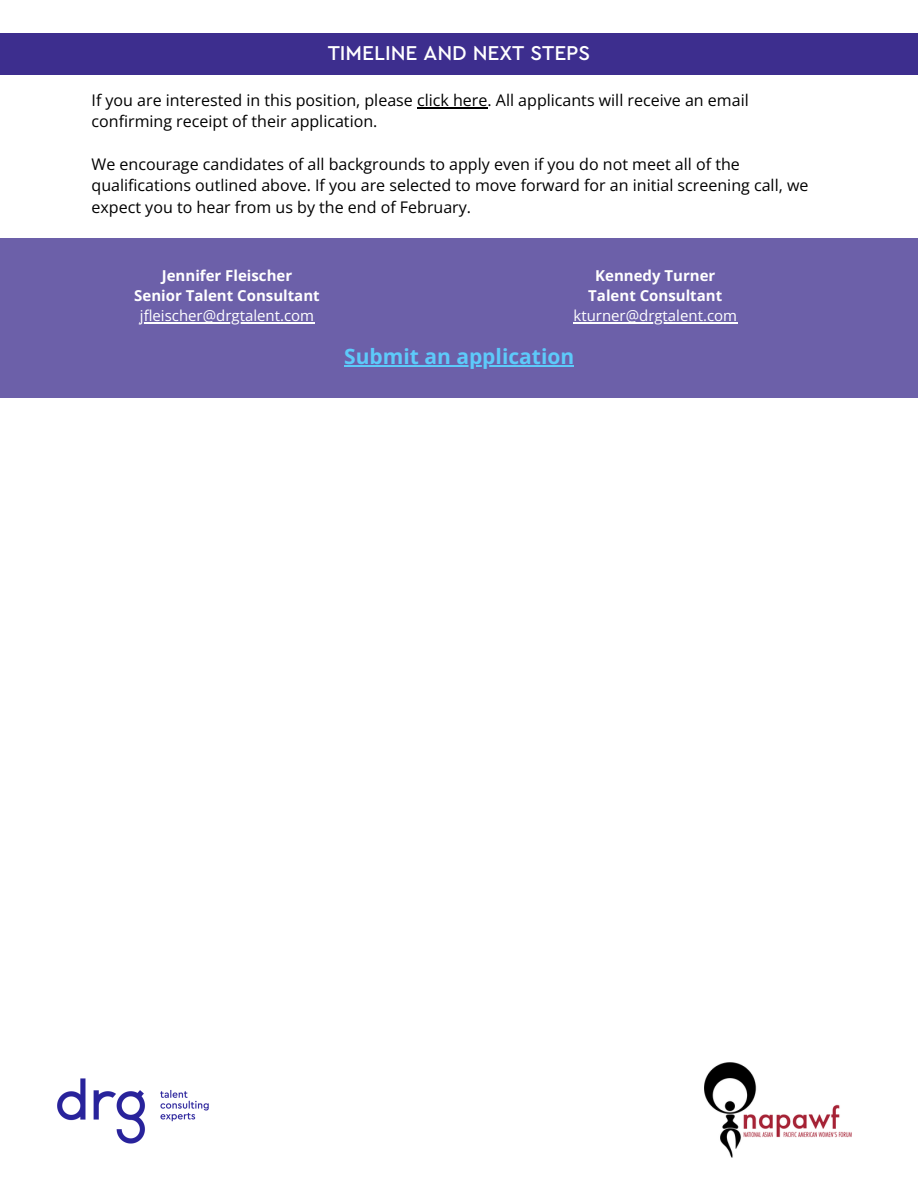
<style>
.page{position:relative;width:918px;height:1188px;background:#fff}
.page>*{position:absolute;margin:0;border:0;box-sizing:border-box;transform-origin:0 0}
.t1{font:500 21px "Cera Pro";color:#fff}
.t2{font:700 21px "Open Sans";color:#5dcafa}
.t3{font:16.05px/21.3px "Open Sans";color:#000}
.t4{font:700 15px "Open Sans";color:#fff}
.t5{font:15px "Open Sans";color:#fff}
</style>
<div class="page">
<img style="left:57px;top:1078px;width:152px;height:66px">
<div style="left:0;top:33px;width:918px;height:42px;background:#3d2e8e"></div>
<hr style="left:417px;top:107px;width:71px;height:1px;background:#000">
<div style="left:0;top:238px;width:918px;height:160px;background:#6c60a9"></div>
<svg style="left:573px;top:323px;width:29px;height:1px"></svg>
<hr style="left:602px;top:323px;width:135px;height:1px;background:#fff">
<svg style="left:143px;top:323px;width:18px;height:1px"></svg>
<hr style="left:161px;top:323px;width:153px;height:1px;background:#fff">
<hr style="left:344px;top:365px;width:230px;height:1px;background:#5dcafa">
<img style="left:705px;top:1062px;width:146px;height:96px">
<h1 class="t1" style="left:328px;top:43px;width:264px">TIMELINE AND NEXT STEPS</h1>
<p class="t3" style="left:92px;top:89px;width:659px">If you are interested in this position, please click here. All applicants will receive an email confirming receipt of their application.</p>
<p class="t3" style="left:92px;top:153px;width:718px">We encourage candidates of all backgrounds to apply even if you do not meet all of the qualifications outlined above. If you are selected to move forward for an initial screening call, we expect you to hear from us by the end of February.</p>
<p class="t4" style="left:162px;top:265px;width:132px">Jennifer Fleischer</p>
<p class="t4" style="left:134px;top:285px;width:187px">Senior Talent Consultant</p>
<h2 class="t5" style="left:140px;top:305px;width:176px">jfleischer@drgtalent.com</h2>
<p class="t4" style="left:595px;top:265px;width:122px">Kennedy Turner</p>
<p class="t4" style="left:588px;top:285px;width:135px">Talent Consultant</p>
<p class="t5" style="left:573px;top:305px;width:165px">kturner@drgtalent.com</p>
<p class="t2" style="left:344px;top:342px;width:231px">Submit an application</p>
</div>
